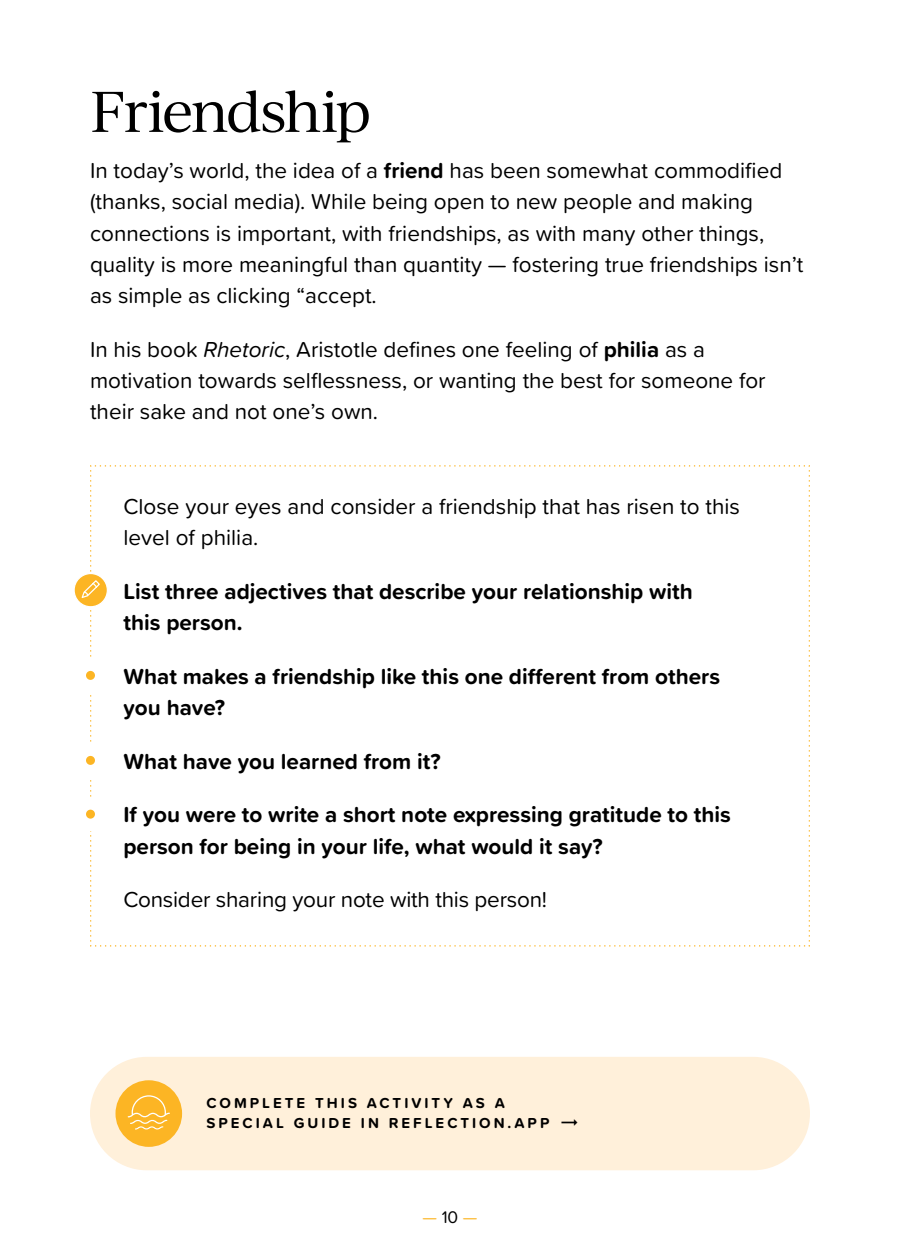
<style>
.page{position:relative;width:900px;height:1260px;background:#fff}
.page>*{position:absolute;margin:0;border:0;box-sizing:border-box;transform-origin:0 0}
.t1{font:55px "Ivy Journal";letter-spacing:-.05em;color:#000}
.t2{font:22.5px/31.2px "Proxima Soft";color:#000}
.t3{font:700 22.5px/31.2px "Proxima Soft";color:#000}
.t4{font:17.5px "Proxima Soft";color:#fcb524}
.t5{font:700 15px/20px "Proxima Soft";letter-spacing:.2em;color:#000}
.s1{font-weight:700}
.s2{font-style:italic}
.s3{color:#000}
</style>
<div class="page">
<svg style="left:74px;top:574px;width:33px;height:33px"></svg>
<div style="left:73px;top:573px;width:35px;height:34px;border:1px solid #fff;border-radius:50%"></div>
<svg style="left:80px;top:465px;width:730px;height:482px"></svg>
<svg style="left:80px;top:665px;width:21px;height:21px"></svg>
<div style="left:73px;top:658px;width:34px;height:34px;border:12px solid #fff;border-radius:50%"></div>
<svg style="left:80px;top:750px;width:21px;height:21px"></svg>
<div style="left:73px;top:743px;width:34px;height:34px;border:12px solid #fff;border-radius:50%"></div>
<svg style="left:80px;top:803px;width:21px;height:22px"></svg>
<div style="left:73px;top:797px;width:34px;height:34px;border:12px solid #fff;border-radius:50%"></div>
<div style="left:90px;top:1057px;width:720px;height:113px;background:#fff0da;border-radius:57px"></div>
<div style="left:116px;top:1080px;width:66px;height:67px;background:#fcb524;border-radius:50%"></div>
<svg style="left:128px;top:1095px;width:42px;height:35px"></svg>
<h1 class="t1" style="left:90px;top:73px;width:282px">Friendship</h1>
<p class="t2" style="left:90px;top:154px;width:715px">In today’s world, the idea of a <span class="s1">friend</span> has been somewhat commodified (thanks, social media). While being open to new people and making connections is important, with friendships, as with many other things, quality is more meaningful than quantity — fostering true friendships isn’t as simple as clicking “accept.</p>
<p class="t2" style="left:90px;top:333px;width:677px">In his book <span class="s2">Rhetoric</span>, Aristotle defines one feeling of <span class="s1">philia</span> as a motivation towards selflessness, or wanting the best for someone for their sake and not one’s own.</p>
<p class="t2" style="left:124px;top:489px;width:618px">Close your eyes and consider a friendship that has risen to this level of philia.</p>
<p class="t3" style="left:124px;top:575px;width:571px">List three adjectives that describe your relationship with this person.</p>
<p class="t3" style="left:123px;top:660px;width:598px">What makes a friendship like this one different from others you have?</p>
<p class="t3" style="left:123px;top:745px;width:319px">What have you learned from it?</p>
<p class="t3" style="left:123px;top:798px;width:609px">If you were to write a short note expressing gratitude to this person for being in your life, what would it say?</p>
<p class="t2" style="left:123px;top:883px;width:425px">Consider sharing your note with this person!</p>
<p class="t5" style="left:206px;top:1092px;width:344px">COMPLETE THIS ACTIVITY AS A<br>SPECIAL GUIDE IN REFLECTION.APP</p>
<p class="t4" style="left:423px;top:1204px;width:56px">— <span class="s3">10</span> —</p>
</div>
